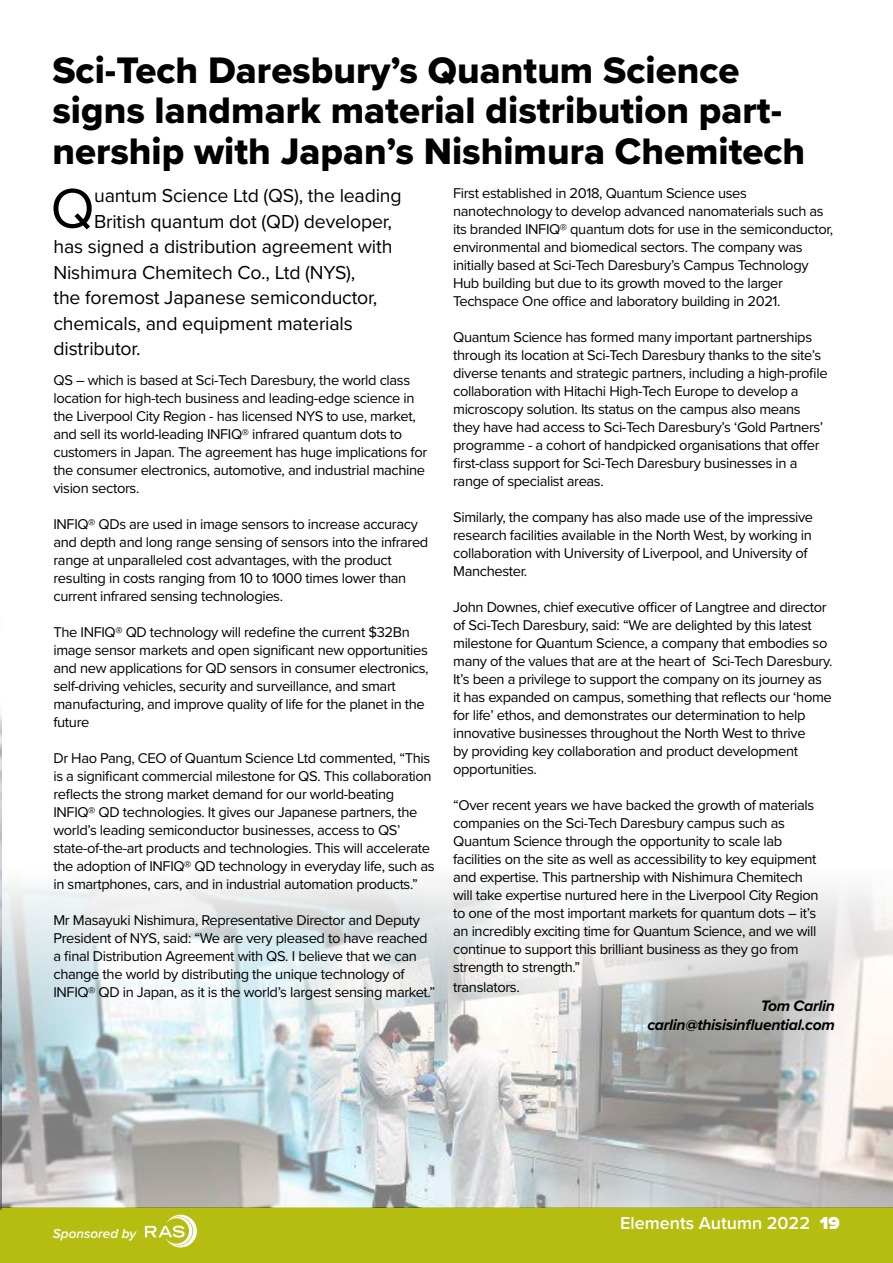
<style>
.page{position:relative;width:893px;height:1263px;background:#fff}
.page>*{position:absolute;margin:0;border:0;box-sizing:border-box;transform-origin:0 0}
.t1{font:57.75px "Proxima Nova";color:#000}
.t2{font:38.25px/40.5px "Proxima Nova Extrabld";color:#000}
.t3{font:19.5px "Proxima Nova";letter-spacing:-.01em;color:#000}
.t4{font:600 18px "Proxima Nova";color:#fff}
.t5{font:italic 700 15.75px/18.9px "Proxima Nova";letter-spacing:-.02em;color:#000;text-align:right}
.t6{font:14.7px/18px "Proxima Nova";letter-spacing:-.025em;color:#000}
.t7{font:italic 600 13.5px "Proxima Nova";color:#fff}
.s1{font-weight:900}
</style>
<div class="page">
<div style="left:0;top:1208px;width:893px;height:55px;background:#b4bd10"></div>
<img style="left:1px;top:856px;width:892px;height:352px">
<svg style="left:145px;top:1214px;width:52px;height:34px"></svg>
<img style="left:0;top:715px;width:1px;height:494px">
<h2 class="t2" style="left:52px;top:49px;width:754px">Sci-Tech Daresbury’s Quantum Science signs landmark material distribution part&shy;nership with Japan’s Nishimura Chemitech</h2>
<h1 class="t1" style="left:51px;top:165px;width:46px">Q</h1>
<h3 class="t3" style="left:94px;top:181px;width:309px">uantum Science Ltd (QS), the leading</h3>
<p class="t6" style="left:453px;top:184px;width:381px">First established in 2018, Quantum Science uses nanotechnology to develop advanced nanomaterials such as its branded INFIQ® quantum dots for use in the semiconductor, environmental and biomedical sectors. The company was initially based at Sci-Tech Daresbury’s Campus Technology Hub building but due to its growth moved to the larger Techspace One office and laboratory building in 2021.</p>
<p class="t6" style="left:453px;top:328px;width:376px">Quantum Science has formed many important partnerships through its location at Sci-Tech Daresbury thanks to the site’s diverse tenants and strategic partners, including a high-profile collaboration with Hitachi High-Tech Europe to develop a microscopy solution. Its status on the campus also means they have had access to Sci-Tech Daresbury’s ‘Gold Partners’ programme - a cohort of handpicked organisations that offer first-class support for Sci-Tech Daresbury businesses in a range of specialist areas.</p>
<p class="t6" style="left:453px;top:507px;width:362px">Similarly, the company has also made use of the impressive research facilities available in the North West, by working in collaboration with University of Liverpool, and University of Manchester.</p>
<p class="t6" style="left:453px;top:597px;width:381px">John Downes, chief executive officer of Langtree and director of Sci-Tech Daresbury, said: “We are delighted by this latest milestone for Quantum Science, a company that embodies so many of the values that are at the heart of Sci-Tech Daresbury.<br>It’s been a privilege to support the company on its journey as it has expanded on campus, something that reflects our ‘home for life’ ethos, and demonstrates our determination to help innovative businesses throughout the North West to thrive<br>by providing key collaboration and product development opportunities.</p>
<p class="t6" style="left:453px;top:795px;width:367px">“Over recent years we have backed the growth of materials companies on the Sci-Tech Daresbury campus such as Quantum Science through the opportunity to scale lab facilities on the site as well as accessibility to key equipment and expertise. This partnership with Nishimura Chemitech will take expertise nurtured here in the Liverpool City Region to one of the most important markets for quantum dots – it’s an incredibly exciting time for Quantum Science, and we will continue to support this brilliant business as they go from strength to strength.”</p>
<p class="t6" style="left:453px;top:977px;width:68px">translators.</p>
<p class="t5" style="left:647px;top:996px;width:189px">Tom Carlin carlin@thisisinfluential.com</p>
<h3 class="t3" style="left:94px;top:207px;width:299px">British quantum dot (QD) developer,</h3>
<h3 class="t3" style="left:53px;top:232px;width:340px">has signed a distribution agreement with</h3>
<h3 class="t3" style="left:53px;top:258px;width:303px">Nishimura Chemitech Co., Ltd (NYS),</h3>
<h3 class="t3" style="left:53px;top:283px;width:325px">the foremost Japanese semiconductor,</h3>
<h3 class="t3" style="left:53px;top:309px;width:301px">chemicals, and equipment materials</h3>
<h3 class="t3" style="left:53px;top:334px;width:89px">distributor.</h3>
<p class="t6" style="left:53px;top:371px;width:375px">QS – which is based at Sci-Tech Daresbury, the world class location for high-tech business and leading-edge science in the Liverpool City Region - has licensed NYS to use, market, and sell its world-leading INFIQ® infrared quantum dots to customers in Japan. The agreement has huge implications for the consumer electronics, automotive, and industrial machine vision sectors.</p>
<p class="t6" style="left:53px;top:515px;width:376px">INFIQ® QDs are used in image sensors to increase accuracy and depth and long range sensing of sensors into the infrared range at unparalleled cost advantages, with the product resulting in costs ranging from 10 to 1000 times lower than current infrared sensing technologies.</p>
<p class="t6" style="left:53px;top:622px;width:377px">The INFIQ® QD technology will redefine the current $32Bn image sensor markets and open significant new opportunities and new applications for QD sensors in consumer electronics, self-driving vehicles, security and surveillance, and smart manufacturing, and improve quality of life for the planet in the future</p>
<p class="t6" style="left:53px;top:748px;width:383px">Dr Hao Pang, CEO of Quantum Science Ltd commented, “This is a significant commercial milestone for QS. This collaboration reflects the strong market demand for our world-beating INFIQ® QD technologies. It gives our Japanese partners, the world’s leading semiconductor businesses, access to QS’ state-of-the-art products and technologies. This will accelerate the adoption of INFIQ® QD technology in everyday life, such as in smartphones, cars, and in industrial automation products.”</p>
<p class="t6" style="left:53px;top:910px;width:383px">Mr Masayuki Nishimura, Representative Director and Deputy President of NYS, said: “We are very pleased to have reached a final Distribution Agreement with QS. I believe that we can change the world by distributing the unique technology of INFIQ® QD in Japan, as it is the world’s largest sensing market.”</p>
<p class="t7" style="left:53px;top:1223px;width:85px">Sponsored by</p>
<p class="t4" style="left:620px;top:1210px;width:221px">Elements Autumn 2022 <span class="s1">19</span></p>
</div>
